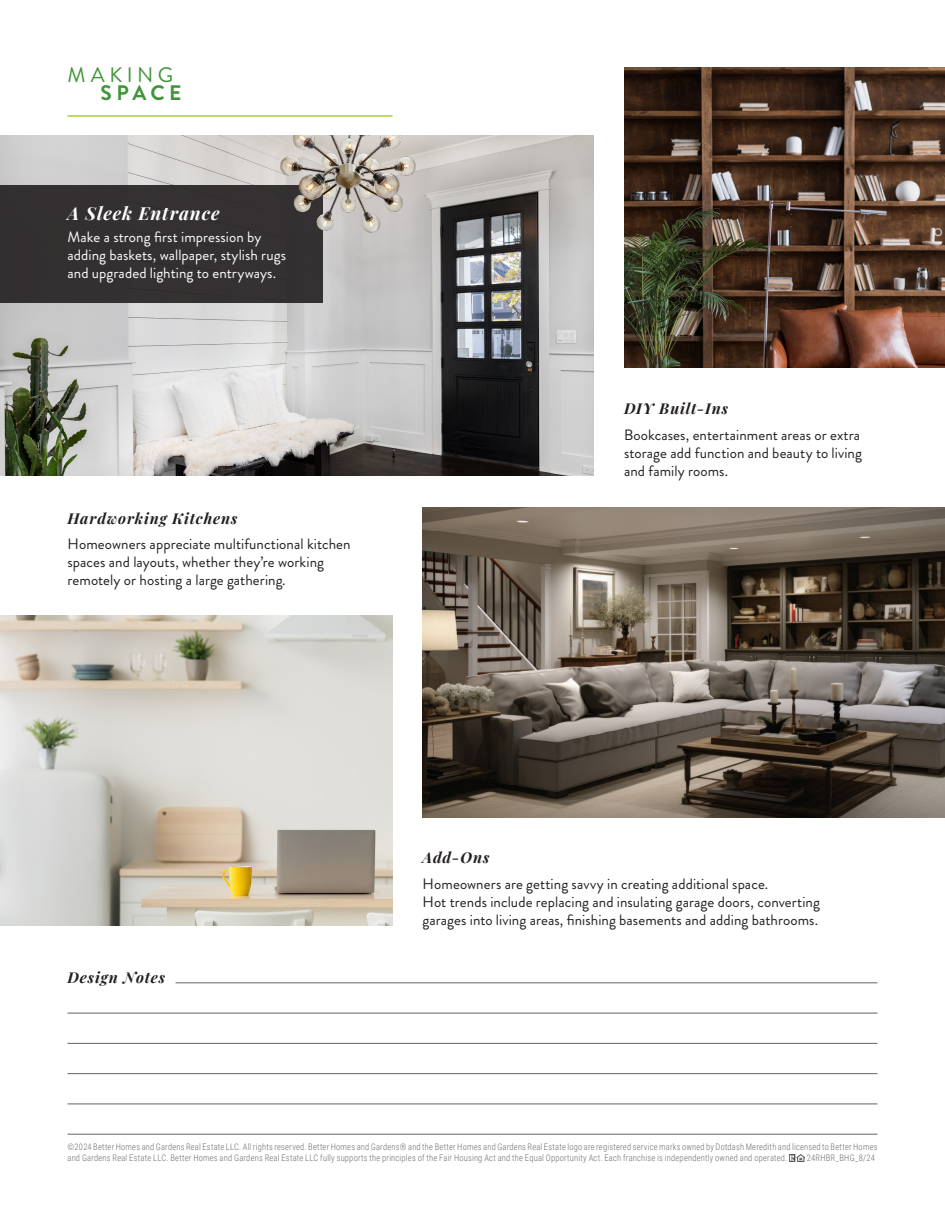
<style>
.page{position:relative;width:945px;height:1215px;background:#fff}
.page>*{position:absolute;margin:0;border:0;box-sizing:border-box;transform-origin:0 0}
.t1{font:21px "Brandon Grotesque";letter-spacing:.22em;color:#3f9537}
.t2{font:700 21px "Brandon Grotesque";letter-spacing:.2em;color:#3f9537}
.t3{font:italic 700 18px "Playfair Display";letter-spacing:.05em;color:#fff}
.t4{font:15px/18px "Brandon Grotesque";letter-spacing:.005em;color:#231f20}
.t5{font:15px/18px "Brandon Grotesque";letter-spacing:.005em;color:#fff}
.t6{font:italic 700 15px "Playfair Display";letter-spacing:.06em;color:#231f20}
.t7{font:300 9px/10.8px "Roboto Condensed";letter-spacing:.025em;color:#6c6d70;scale:.94 1}
</style>
<div class="page">
<img style="left:0;top:135px;width:594px;height:341px">
<img style="left:0;top:615px;width:393px;height:310px">
<img style="left:423px;top:507px;width:522px;height:310px">
<img style="left:624px;top:68px;width:321px;height:300px">
<img style="left:789px;top:1155px;width:16px;height:6px">
<hr style="left:68px;top:115px;width:325px;height:2px;background:#a8cf42">
<div style="left:0;top:185px;width:322px;height:118px;background:#343131"></div>
<img style="left:266px;top:135px;width:163px;height:100px">
<hr style="left:176px;top:983px;width:702px;height:1px;background:#636366">
<hr style="left:68px;top:1013px;width:810px;height:1px;background:#636366">
<hr style="left:68px;top:1073px;width:810px;height:1px;background:#636366">
<hr style="left:68px;top:1043px;width:810px;height:1px;background:#636366">
<hr style="left:68px;top:1104px;width:810px;height:1px;background:#636366">
<hr style="left:68px;top:1134px;width:810px;height:1px;background:#636366">
<p class="t1" style="left:68px;top:61px;width:107px">MAKING</p>
<p class="t2" style="left:101px;top:78px;width:83px">SPACE</p>
<p class="t3" style="left:68px;top:199px;width:154px">A Sleek Entrance</p>
<p class="t5" style="left:68px;top:229px;width:220px">Make a strong first impression by adding baskets, wallpaper, stylish rugs and upgraded lighting to entryways.</p>
<p class="t6" style="left:68px;top:506px;width:171px">Hardworking Kitchens</p>
<p class="t4" style="left:68px;top:535px;width:285px">Homeowners appreciate multifunctional kitchen spaces and layouts, whether they’re working remotely or hosting a large gathering.</p>
<p class="t6" style="left:624px;top:396px;width:106px">DIY Built-Ins</p>
<p class="t4" style="left:624px;top:426px;width:240px">Bookcases, entertainment areas or extra storage add function and beauty to living and family rooms.</p>
<p class="t6" style="left:68px;top:965px;width:99px">Design Notes</p>
<p class="t6" style="left:423px;top:846px;width:69px">Add-Ons</p>
<p class="t4" style="left:423px;top:875px;width:399px">Homeowners are getting savvy in creating additional space.<br>Hot trends include replacing and insulating garage doors, converting garages into living areas, finishing basements and adding bathrooms.</p>
<p class="t7" style="left:68px;top:1142px;width:863px">©2024 Better Homes and Gardens Real Estate LLC. All rights reserved. Better Homes and Gardens® and the Better Homes and Gardens Real Estate logo are registered service marks owned by Dotdash Meredith and licensed to Better Homes and Gardens Real Estate LLC. Better Homes and Gardens Real Estate LLC fully supports the principles of the Fair Housing Act and the Equal Opportunity Act. Each franchise is independently owned and operated.</p>
<p class="t7" style="left:807px;top:1152px;width:74px">24RHBR_BHG_8/24</p>
</div>
